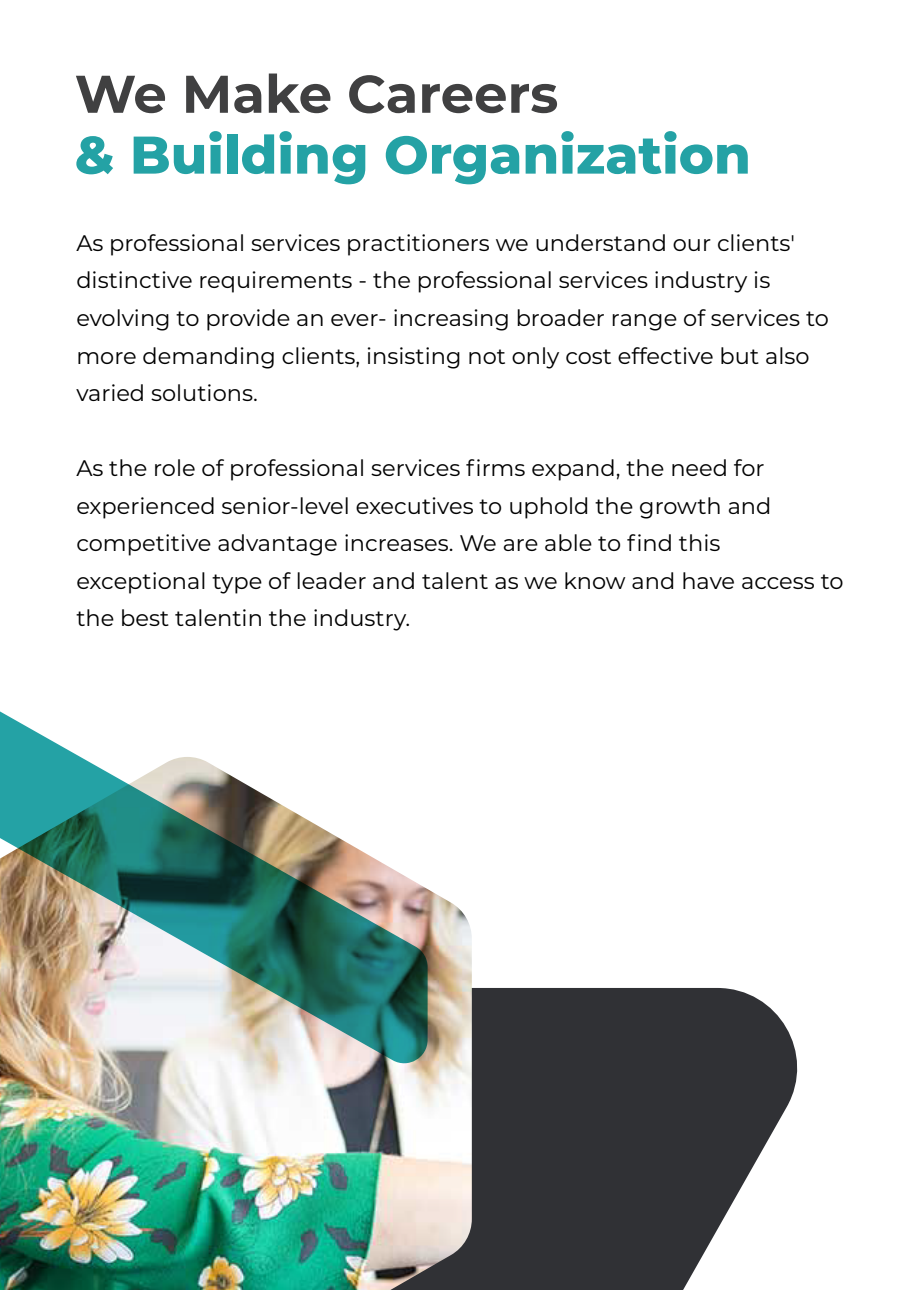
<style>
.page{position:relative;width:907px;height:1290px;background:#fff}
.page>*{position:absolute;margin:0;border:0;box-sizing:border-box;transform-origin:0 0}
.t1{font:800 52.95px "Montserrat";color:#24a2a5}
.t2{font:700 52.95px "Montserrat";color:#404041}
.t3{font:22.5px/37.5px "Montserrat";color:#000}
</style>
<div class="page">
<svg style="left:472px;top:988px;width:325px;height:302px;background:#4b4b4f"></svg>
<img style="left:0;top:889px;width:472px;height:401px">
<img style="left:0;top:711px;width:427px;height:352px">
<h1 class="t2" style="left:75px;top:56px;width:485px">We Make Careers</h1>
<h1 class="t1" style="left:75px;top:116px;width:677px">&amp; Building Organization</h1>
<p class="t3" style="left:76px;top:223px;width:754px">As professional services practitioners we understand our clients' distinctive requirements - the professional services industry is evolving to provide an ever- increasing broader range of services to more demanding clients, insisting not only cost effective but also varied solutions.</p>
<p class="t3" style="left:76px;top:448px;width:768px">As the role of professional services firms expand, the need for experienced senior-level executives to uphold the growth and competitive advantage increases. We are able to find this exceptional type of leader and talent as we know and have access to the best talentin the industry.</p>
</div>
